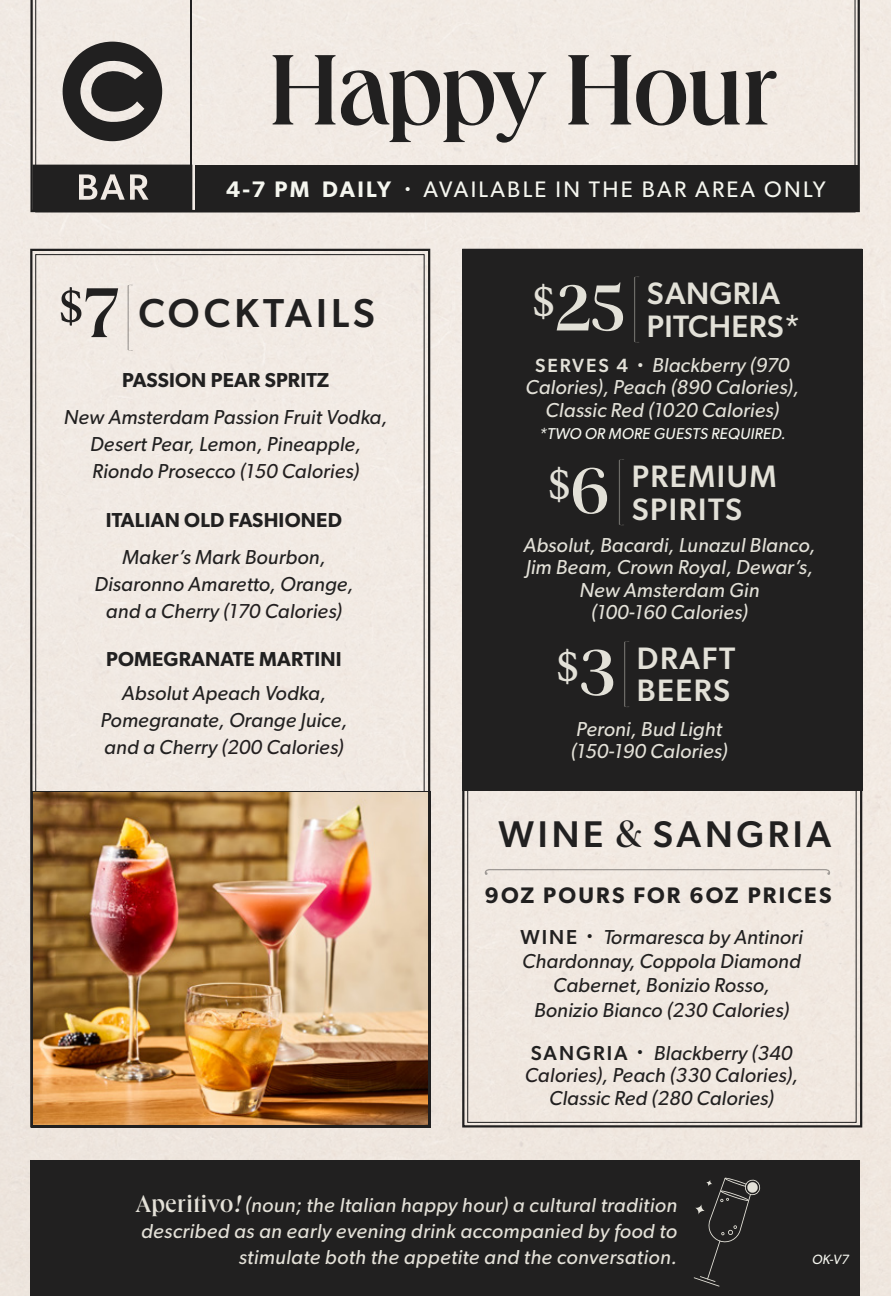
<style>
.page{position:relative;width:891px;height:1296px;background:#f1e9e2}
.page>*{position:absolute;margin:0;border:0;box-sizing:border-box;transform-origin:0 0}
.t1{font:500 103.5px "Queens";letter-spacing:-.025em;color:#212020}
.t2{font:500 67.05px "Queens";color:#e3e1d8}
.t3{font:51.3px "Athelas";color:#212020}
.t4{font:47.25px "Athelas";color:#e3e1d8}
.t5{font:500 40.5px "Gibson";letter-spacing:.1em;color:#212020}
.t6{font:500 37.35px "Gibson";letter-spacing:.1em;color:#212020}
.t7{font:500 31.05px "Gibson";letter-spacing:.05em;color:#e3e1d8}
.t8{font:500 31.05px "Gibson";letter-spacing:.01em;color:#e3e1d8}
.t9{font:22.5px "Gibson";letter-spacing:.1em;color:#f5f6ef}
.t10{font:600 22.5px "Gibson";letter-spacing:.1em;color:#212020}
.Food_Description{font:italic 20.25px/27px "Gibson";letter-spacing:.01em;color:#212020;text-align:center}
.Food_Description-2{font:italic 20.25px/22.5px "Gibson";letter-spacing:.01em;color:#e3e1d8;text-align:center}
.t11{font:italic 20.25px "Gibson";letter-spacing:.02em;color:#e4e1d8}
.Food_Sub_Header{font:600 20.25px "Gibson";letter-spacing:.01em;color:#212020}
.Food_Description-3{font:italic 20.25px "Gibson";letter-spacing:.01em;color:#231f20}
.Food_Description-4{font:italic 15.75px "Gibson";letter-spacing:.01em;color:#f5f6ef}
.Food_Description-5{font:italic 13.5px "Gibson";color:#f5f6ef}
.s1{font-weight:600}
.s2{font-size:13.5px}
.s3{font-family:"Queens";font-weight:500;font-size:72.9px}
.s4{color:#231f20}
.s5{color:#212020}
.s6{font-weight:500;font-style:normal;font-size:19.12px}
.s7{font-style:normal;font-size:13.5px}
.s8{font-family:"Queens";font-weight:500;font-size:67.05px}
.s9{font-family:"Queens";font-size:39.38px}
.s10{font-weight:500;font-style:normal}
.s11{font-family:"Queens";font-weight:500;font-style:normal;font-size:24.75px}
.s12{font-family:"Queens";font-weight:500;font-size:24.75px}
</style>
<div class="page">
<div style="left:462px;top:249px;width:400px;height:542px;background:#212020"></div>
<div style="left:35px;top:0;width:820px;height:212px;background:#f2eae4"></div>
<div style="left:30px;top:1160px;width:830px;height:136px;background:#212020"></div>
<svg style="left:32px;top:165px;width:158px;height:46px"></svg>
<svg style="left:63px;top:42px;width:99px;height:99px"></svg>
<hr style="left:190px;top:0;width:2px;height:211px;background:#212020">
<div style="left:195px;top:165px;width:663px;height:46px;background:#212020"></div>
<svg style="left:485px;top:869px;width:345px;height:6px"></svg>
<svg style="left:707px;top:1241px;width:13px;height:39px"></svg>
<svg style="left:694px;top:1277px;width:26px;height:10px"></svg>
<svg style="left:707px;top:1177px;width:54px;height:67px"></svg>
<svg style="left:695px;top:1204px;width:10px;height:11px"></svg>
<svg style="left:706px;top:1180px;width:7px;height:7px"></svg>
<svg style="left:619px;top:459px;width:5px;height:66px"></svg>
<svg style="left:634px;top:277px;width:2px;height:65px"></svg>
<svg style="left:624px;top:641px;width:5px;height:66px"></svg>
<svg style="left:128px;top:285px;width:5px;height:66px"></svg>
<div style="left:462px;top:249px;width:400px;height:879px;border:2px solid #212020"></div>
<div style="left:30px;top:249px;width:400px;height:879px;border:2px solid #212020"></div>
<img style="left:33px;top:793px;width:395px;height:332px">
<p class="t1" style="left:268px;top:24px;width:511px">Happy Hour</p>
<p class="t9" style="left:226px;top:175px;width:601px"><span class="s1">4-7 PM DAILY</span> <span class="s2">•</span> AVAILABLE IN THE BAR AREA ONLY</p>
<p class="t3" style="left:57px;top:265px;width:64px">$<span class="s3">7</span></p>
<p class="t5" style="left:138px;top:289px;width:238px">COCKTAILS</p>
<p class="t2" style="left:531px;top:265px;width:96px"><sup>$</sup>25</p>
<p class="t8" style="left:647px;top:275px;width:135px">SANGRIA</p>
<p class="t8" style="left:647px;top:307px;width:155px">PITCHERS*</p>
<p class="Food_Sub_Header" style="left:122px;top:368px;width:209px">PASSION PEAR SPRITZ</p>
<p class="Food_Description" style="left:64px;top:403px;width:325px">New Amsterdam Passion Fruit Vodka,<br>Desert Pear, Lemon, Pineapple,<br>Riondo Prosecco <span class="s4">(150 Calories)</span></p>
<p class="Food_Sub_Header" style="left:106px;top:508px;width:237px">ITALIAN OLD FASHIONED</p>
<p class="Food_Description" style="left:94px;top:543px;width:260px">Maker’s Mark Bourbon,<br>Disaronno Amaretto, Orange, and a Cherry <span class="s4">(170 Calories)</span></p>
<p class="Food_Sub_Header" style="left:106px;top:646px;width:237px">POMEGRANATE MARTINI</p>
<p class="Food_Description" style="left:101px;top:680px;width:248px">Absolut Apeach Vodka,<br>Pomegranate, Orange Juice,</p>
<p class="Food_Description-3" style="left:104px;top:735px;width:241px"><span class="s5">and a Cherry</span> (200 Calories)</p>
<p class="Food_Description-2" style="left:526px;top:353px;width:275px"><span class="s6">SERVES 4</span> <span class="s7">•</span> Blackberry (970<br>Calories), Peach (890 Calories),<br>Classic Red (1020 Calories)</p>
<p class="Food_Description-4" style="left:539px;top:424px;width:248px">*TWO OR MORE GUESTS REQUIRED.</p>
<p class="t4" style="left:547px;top:447px;width:64px">$<span class="s8">6</span></p>
<p class="t7" style="left:632px;top:458px;width:146px">PREMIUM</p>
<p class="t7" style="left:632px;top:490px;width:112px">SPIRITS</p>
<p class="Food_Description-2" style="left:523px;top:533px;width:294px">Absolut, Bacardi, Lunazul Blanco,<br>Jim Beam, Crown Royal, Dewar’s,<br>New Amsterdam Gin<br>(100-160 Calories)</p>
<p class="t4" style="left:555px;top:629px;width:62px">$<span class="s8">3</span></p>
<p class="t7" style="left:637px;top:640px;width:100px">DRAFT</p>
<p class="t7" style="left:637px;top:672px;width:95px">BEERS</p>
<p class="Food_Description-2" style="left:571px;top:717px;width:158px;text-align:left">Peroni, Bud Light (150-190 Calories)</p>
<p class="t6" style="left:499px;top:812px;width:334px">WINE <span class="s9">&amp;</span> SANGRIA</p>
<p class="t10" style="left:485px;top:882px;width:348px">9OZ POURS FOR 6OZ PRICES</p>
<p class="Food_Description" style="left:520px;top:924px;width:284px;line-height:24.3px"><span class="s10">WINE</span> <span class="s7">•</span> Tormaresca by Antinori<br>Chardonnay, Coppola Diamond<br>Cabernet, Bonizio Rosso,</p>
<p class="Food_Description" style="left:534px;top:996px;width:256px">Bonizio Bianco <span class="s4">(230 Calories)</span></p>
<p class="Food_Description" style="left:525px;top:1041px;width:275px;line-height:22.5px"><span class="s10">SANGRIA</span> <span class="s7">•</span> Blackberry <span class="s4">(340<br>Calories)</span>, Peach <span class="s4">(330 Calories)</span>,<br>Classic Red (280 Calories)</p>
<p class="t11" style="left:136px;top:1193px;width:543px"><span class="s11">Aperitivo</span><span class="s12">!</span>(noun; the Italian happy hour) a cultural tradition</p>
<p class="t11" style="left:141px;top:1219px;width:537px">described as an early evening drink accompanied by food to</p>
<p class="t11" style="left:239px;top:1245px;width:440px">stimulate both the appetite and the conversation.</p>
<p class="Food_Description-5" style="left:812px;top:1252px;width:38px">OK-V7</p>
</div>
